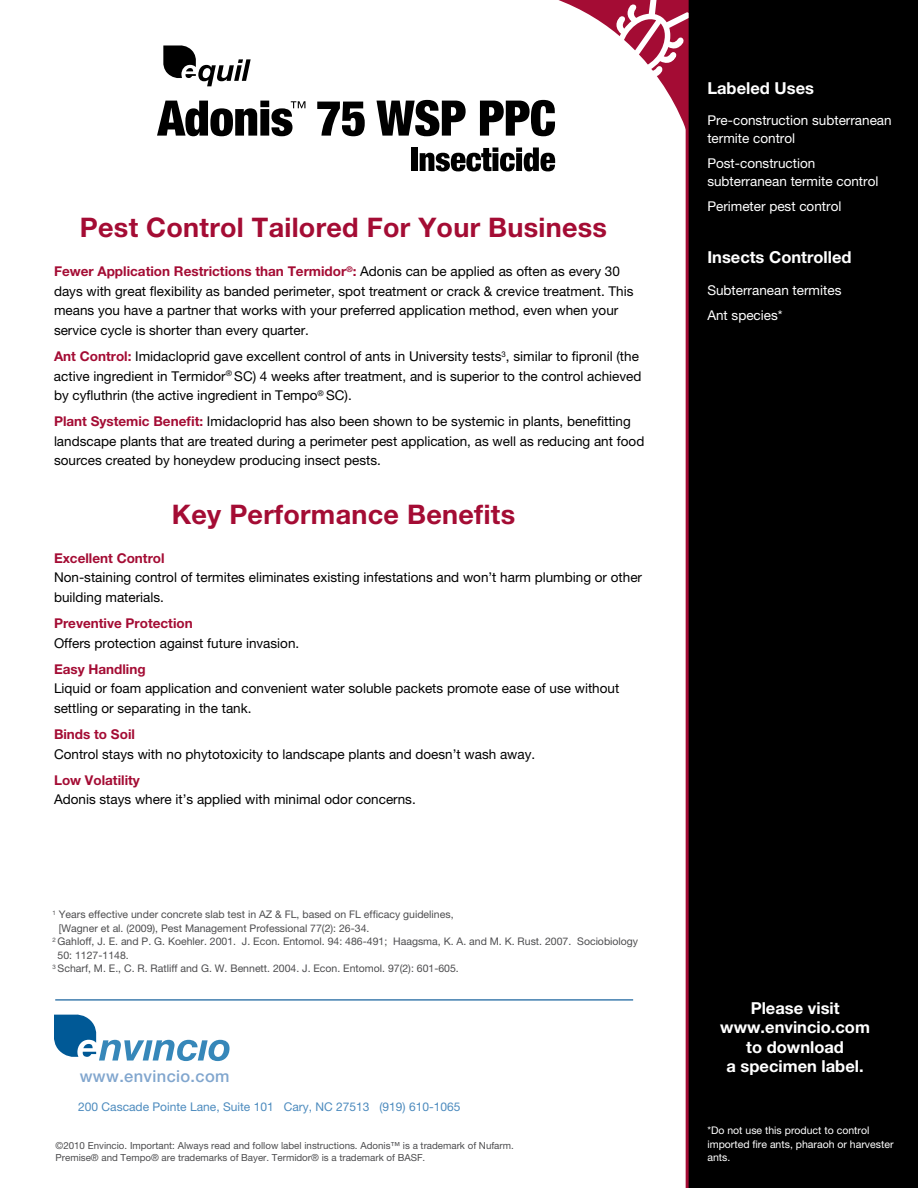
<style>
.page{position:relative;width:918px;height:1188px;background:#fff}
.page>*{position:absolute;margin:0;border:0;box-sizing:border-box;transform-origin:0 0}
.t1{font:700 27px "Helvetica Neue";letter-spacing:.01em;color:#a40c34}
.t2{font:700 16.5px/19.5px "Helvetica Neue";color:#fff;text-align:center}
.t3{font:500 16.5px "Helvetica Neue";letter-spacing:.02em;color:#81a6ce}
.t4{font:13.5px/19.5px "Helvetica Neue";color:#000}
.t5{font:13.5px/18px "Helvetica Neue";color:#fff}
.t6{font:700 13.5px "Helvetica Neue";color:#a40c34}
.t7{font:12px "Helvetica Neue";color:#4d8bbe}
.t8{font:10.5px "Helvetica Neue";color:#4d4d4f}
.t9{font:10.5px/13.5px "Helvetica Neue";color:#fff}
.t10{font:9.75px/12px "Helvetica Neue";color:#4d4d4f}
.s1{font-weight:700;color:#a40c34}
</style>
<div class="page">
<div style="left:687px;top:0;width:231px;height:1188px;background:#000"></div>
<svg style="left:163px;top:45px;width:88px;height:41px"></svg>
<hr style="left:686px;top:0;width:3px;height:1188px;background:#a40c34">
<svg style="left:157px;top:101px;width:148px;height:35px"></svg>
<svg style="left:317px;top:102px;width:48px;height:34px"></svg>
<svg style="left:377px;top:100px;width:89px;height:36px"></svg>
<svg style="left:480px;top:0;width:209px;height:136px"></svg>
<div style="left:411px;top:147px;width:7px;height:24px;background:#000"></div>
<svg style="left:420px;top:147px;width:135px;height:24px"></svg>
<svg style="left:54px;top:1015px;width:176px;height:46px"></svg>
<hr style="left:55px;top:999px;width:578px;height:1px;background:#005394">
<h1 class="t1" style="left:80px;top:211px;width:529px">Pest Control Tailored For Your Business</h1>
<p class="t4" style="left:54px;top:262px;width:581px"><span class="s1">Fewer Application Restrictions than Termidor</span><sup>®</sup><span class="s1">:</span> Adonis can be applied as often as every 30 days with great flexibility as banded perimeter, spot treatment or crack &amp; crevice treatment. This means you have a partner that works with your preferred application method, even when your service cycle is shorter than every quarter.</p>
<p class="t4" style="left:54px;top:346px;width:589px"><span class="s1">Ant Control:</span> Imidacloprid gave excellent control of ants in University tests<sup>3</sup>, similar to fipronil (the active ingredient in Termidor<sup>®</sup> SC) 4 weeks after treatment, and is superior to the control achieved by cyfluthrin (the active ingredient in Tempo<sup>®</sup> SC).</p>
<p class="t4" style="left:54px;top:412px;width:592px"><span class="s1">Plant Systemic Benefit:</span> Imidacloprid has also been shown to be systemic in plants, benefitting landscape plants that are treated during a perimeter pest application, as well as reducing ant food sources created by honeydew producing insect pests.</p>
<h1 class="t1" style="left:172px;top:497px;width:345px">Key Performance Benefits</h1>
<p class="t6" style="left:54px;top:550px;width:112px">Excellent Control</p>
<p class="t4" style="left:54px;top:568px;width:590px">Non-staining control of termites eliminates existing infestations and won’t harm plumbing or other building materials.</p>
<p class="t6" style="left:54px;top:615px;width:140px">Preventive Protection</p>
<p class="t4" style="left:54px;top:633px;width:247px">Offers protection against future invasion.</p>
<p class="t6" style="left:54px;top:661px;width:93px">Easy Handling</p>
<p class="t4" style="left:54px;top:679px;width:567px">Liquid or foam application and convenient water soluble packets promote ease of use without settling or separating in the tank.</p>
<p class="t6" style="left:54px;top:726px;width:82px">Binds to Soil</p>
<p class="t4" style="left:54px;top:744px;width:483px">Control stays with no phytotoxicity to landscape plants and doesn’t wash away.</p>
<p class="t6" style="left:54px;top:772px;width:87px">Low Volatility</p>
<p class="t4" style="left:54px;top:790px;width:363px">Adonis stays where it’s applied with minimal odor concerns.</p>
<p class="t8" style="left:52px;top:908px;width:403px"><sup>1</sup> Years effective under concrete slab test in AZ &amp; FL, based on FL efficacy guidelines,</p>
<p class="t8" style="left:59px;top:922px;width:312px">[Wagner et al. (2009), Pest Management Professional 77(2): 26-34.</p>
<p class="t8" style="left:52px;top:935px;width:587px"><sup>2</sup> Gahloff, J. E. and P. G. Koehler. 2001. J. Econ. Entomol. 94: 486-491; Haagsma, K. A. and M. K. Rust. 2007. Sociobiology</p>
<p class="t8" style="left:58px;top:949px;width:73px">50: 1127-1148.</p>
<p class="t8" style="left:52px;top:962px;width:408px"><sup>3</sup> Scharf, M. E., C. R. Ratliff and G. W. Bennett. 2004. J. Econ. Entomol. 97(2): 601-605.</p>
<p class="t3" style="left:80px;top:1066px;width:151px">www.envincio.com</p>
<p class="t7" style="left:78px;top:1100px;width:384px">200 Cascade Pointe Lane, Suite 101 Cary, NC 27513 (919) 610-1065</p>
<p class="t10" style="left:56px;top:1139px;width:460px">©2010 Envincio. Important: Always read and follow label instructions. Adonis™ is a trademark of Nufarm.<br>Premise® and Tempo® are trademarks of Bayer. Termidor® is a trademark of BASF.</p>
<p class="t2" style="left:707px;top:78px;width:108px">Labeled Uses</p>
<p class="t5" style="left:707px;top:111px;width:186px">Pre-construction subterranean termite control</p>
<p class="t5" style="left:707px;top:154px;width:173px">Post-construction subterranean termite control</p>
<p class="t5" style="left:707px;top:197px;width:136px">Perimeter pest control</p>
<p class="t2" style="left:707px;top:247px;width:146px">Insects Controlled</p>
<p class="t5" style="left:707px;top:278px;width:136px;line-height:24.8px">Subterranean termites<br>Ant species*</p>
<p class="t2" style="left:720px;top:998px;width:151px">Please visit www.envincio.com to download<br>a specimen label.</p>
<p class="t9" style="left:707px;top:1123px;width:188px">*Do not use this product to control imported fire ants, pharaoh or harvester ants.</p>
</div>
